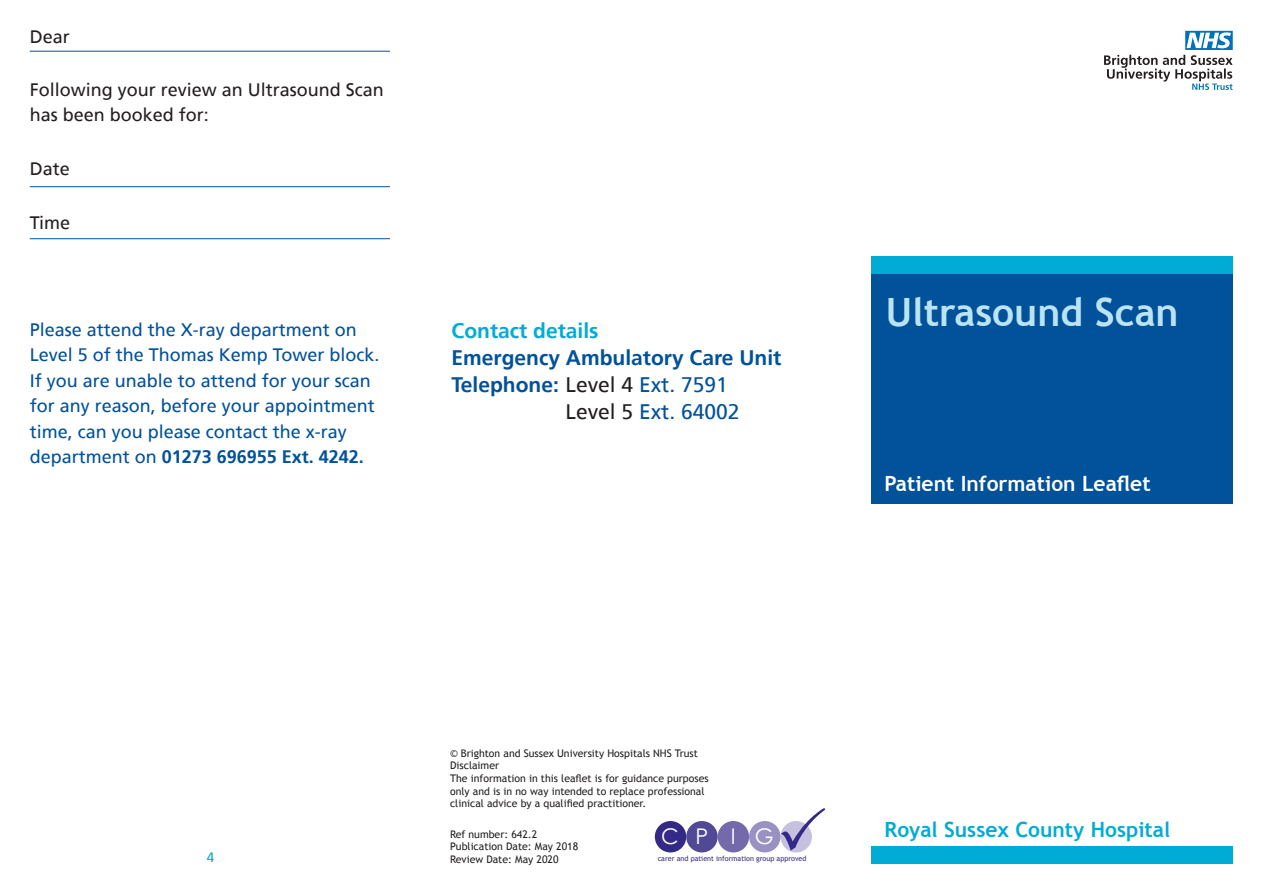
<style>
.page{position:relative;width:1263px;height:893px;background:#fff}
.page>*{position:absolute;margin:0;border:0;box-sizing:border-box;transform-origin:0 0}
.t1{font:700 39px "Trebuchet MS";color:#bae4f2}
.t2{font:21.6px "Century Gothic";color:#fff}
.t3{font:700 21px/27px "Frutiger";color:#01519b}
.t4{font:700 21px "Trebuchet MS";color:#fff}
.t5{font:700 21px "Trebuchet MS";color:#00acd5}
.t6{font:21px "Frutiger";color:#01519b}
.t7{font:700 21px "Frutiger";color:#00acd5}
.t8{font:18px/25.5px "Frutiger";color:#01519b}
.t9{font:18px/25.5px "Frutiger";color:#231f20}
.t10{font:700 18px "Frutiger";color:#01519b}
.t11{font:13.5px "Frutiger";color:#00acd5}
.t12{font:10.5px/12.6px "Trebuchet MS";color:#231f20}
.t13{font:7.2px "Trebuchet MS";color:#332986}
.s1{font-weight:400}
.s2{font-weight:400;color:#231f20}
.s3{color:#231f20}
</style>
<div class="page">
<div style="left:872px;top:273px;width:361px;height:231px;background:#01519b"></div>
<div style="left:872px;top:256px;width:361px;height:17px;background:#00acd5"></div>
<div style="left:872px;top:846px;width:361px;height:17px;background:#00acd5"></div>
<div style="left:780px;top:821px;width:32px;height:31px;background:#c5c1de;border-radius:50%"></div>
<div style="left:655px;top:821px;width:31px;height:31px;background:#332986;border-radius:50%"></div>
<div style="left:686px;top:821px;width:32px;height:31px;background:#524996;border-radius:50%"></div>
<div style="left:718px;top:821px;width:31px;height:31px;background:#746aab;border-radius:50%"></div>
<div style="left:749px;top:821px;width:31px;height:31px;background:#9991c1;border-radius:50%"></div>
<hr style="left:30px;top:51px;width:360px;height:1px;background:#01519b">
<hr style="left:30px;top:186px;width:360px;height:1px;background:#01519b">
<hr style="left:30px;top:238px;width:360px;height:1px;background:#01519b">
<svg style="left:1104px;top:31px;width:129px;height:59px"></svg>
<svg style="left:781px;top:821px;width:31px;height:30px"></svg>
<p class="t9" style="left:30px;top:24px;width:42px">Dear</p>
<p class="t9" style="left:30px;top:77px;width:356px">Following your review an Ultrasound Scan has been booked for:</p>
<p class="t9" style="left:30px;top:156px;width:42px">Date</p>
<p class="t9" style="left:30px;top:210px;width:42px">Time</p>
<p class="t8" style="left:30px;top:317px;width:329px">Please attend the X-ray department on</p>
<p class="t8" style="left:30px;top:342px;width:351px">Level 5 of the Thomas Kemp Tower block.</p>
<p class="t8" style="left:30px;top:368px;width:347px">If you are unable to attend for your scan for any reason, before your appointment time, can you please contact the x-ray</p>
<p class="t10" style="left:30px;top:446px;width:336px"><span class="s1">department on</span> 01273 696955 Ext. 4242.</p>
<p class="t7" style="left:451px;top:318px;width:149px">Contact details</p>
<p class="t3" style="left:451px;top:344px;width:331px">Emergency Ambulatory Care Unit<br>Telephone: <span class="s2">Level 4</span> <span class="s1">Ext. 7591</span></p>
<p class="t6" style="left:565px;top:399px;width:175px"><span class="s3">Level 5</span> Ext. 64002</p>
<p class="t1" style="left:886px;top:288px;width:294px">Ultrasound Scan</p>
<p class="t4" style="left:884px;top:471px;width:268px">Patient Information Leaflet</p>
<p class="t11" style="left:207px;top:849px;width:9px">4</p>
<p class="t12" style="left:450px;top:747px;width:249px">© Brighton and Sussex University Hospitals NHS Trust</p>
<p class="t12" style="left:450px;top:760px;width:51px">Disclaimer</p>
<p class="t12" style="left:450px;top:772px;width:260px">The information in this leaflet is for guidance purposes only and is in no way intended to replace professional clinical advice by a qualified practitioner.</p>
<p class="t12" style="left:450px;top:828px;width:89px">Ref number: 642.2</p>
<p class="t12" style="left:450px;top:841px;width:130px">Publication Date: May 2018</p>
<p class="t12" style="left:450px;top:853px;width:110px">Review Date: May 2020</p>
<p class="t13" style="left:658px;top:854px;width:150px">carer and patient information group approved</p>
<p class="t2" style="left:661px;top:821px;width:114px">CP IG</p>
<p class="t5" style="left:884px;top:817px;width:287px">Royal Sussex County Hospital</p>
</div>
